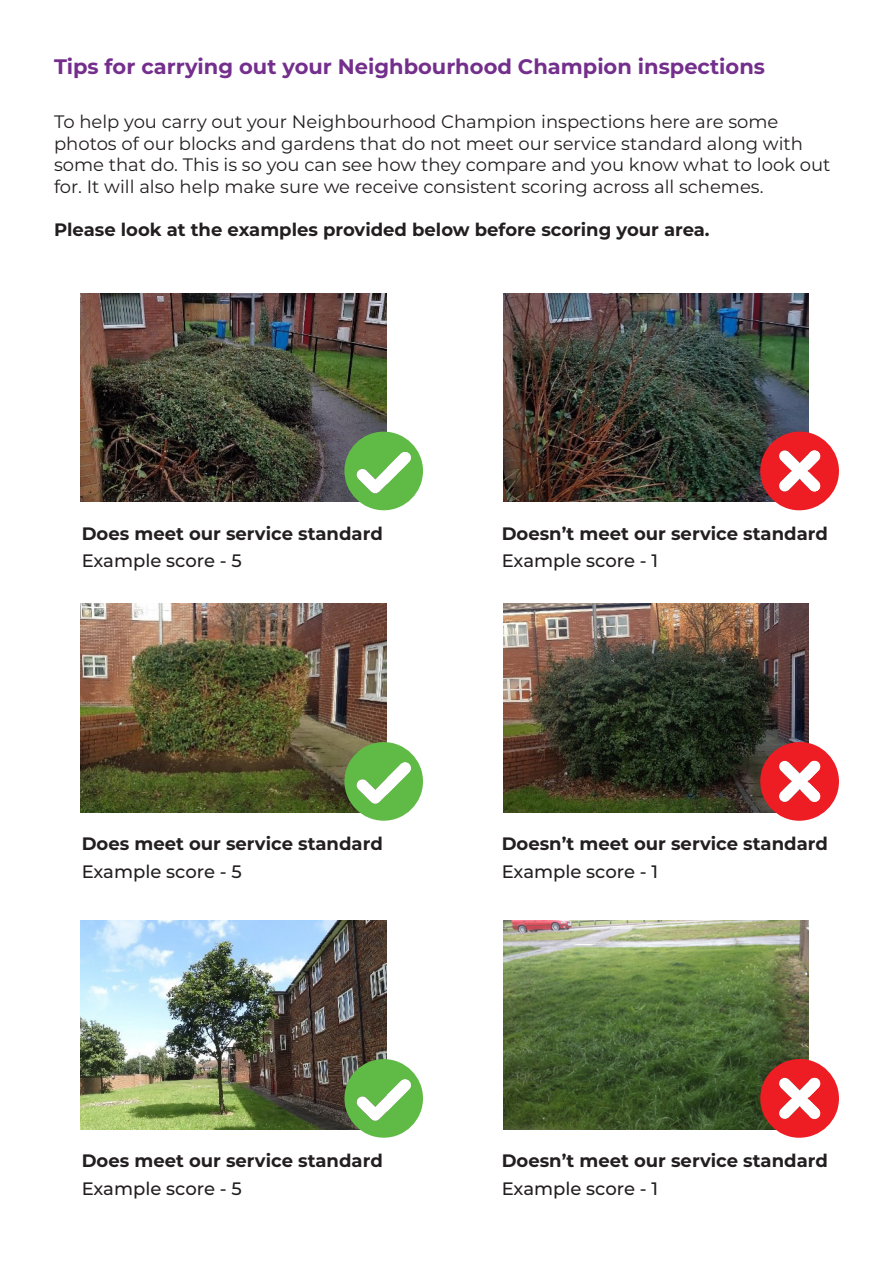
<style>
.page{position:relative;width:893px;height:1263px;background:#fff}
.page>*{position:absolute;margin:0;border:0;box-sizing:border-box;transform-origin:0 0}
.t1{font:700 21px "Montserrat";color:#742f8d}
.t2{font:18px/21.6px "Montserrat";color:#231f20}
.t3{font:700 18px "Montserrat";color:#231f20}
.t4{font:500 18px "Montserrat";color:#231f20}
</style>
<div class="page">
<img style="left:81px;top:293px;width:305px;height:209px">
<img style="left:81px;top:604px;width:305px;height:208px">
<img style="left:81px;top:921px;width:305px;height:208px">
<img style="left:503px;top:293px;width:305px;height:209px">
<img style="left:503px;top:604px;width:305px;height:208px">
<img style="left:503px;top:921px;width:305px;height:208px">
<svg style="left:344px;top:432px;width:79px;height:78px"></svg>
<svg style="left:344px;top:742px;width:79px;height:79px"></svg>
<svg style="left:344px;top:1059px;width:79px;height:79px"></svg>
<svg style="left:760px;top:431px;width:79px;height:80px"></svg>
<svg style="left:760px;top:742px;width:79px;height:79px"></svg>
<svg style="left:760px;top:1059px;width:79px;height:79px"></svg>
<p class="t1" style="left:54px;top:52px;width:712px">Tips for carrying out your Neighbourhood Champion inspections</p>
<p class="t2" style="left:54px;top:110px;width:778px">To help you carry out your Neighbourhood Champion inspections here are some photos of our blocks and gardens that do not meet our service standard along with some that do. This is so you can see how they compare and you know what to look out for. It will also help make sure we receive consistent scoring across all schemes.</p>
<p class="t3" style="left:54px;top:217px;width:657px">Please look at the examples provided below before scoring your area.</p>
<p class="t3" style="left:82px;top:520px;width:303px">Does meet our service standard</p>
<p class="t4" style="left:82px;top:548px;width:162px">Example score - 5</p>
<p class="t3" style="left:82px;top:831px;width:303px">Does meet our service standard</p>
<p class="t4" style="left:82px;top:859px;width:162px">Example score - 5</p>
<p class="t3" style="left:82px;top:1148px;width:303px">Does meet our service standard</p>
<p class="t4" style="left:82px;top:1176px;width:162px">Example score - 5</p>
<p class="t3" style="left:502px;top:520px;width:328px">Doesn’t meet our service standard</p>
<p class="t4" style="left:502px;top:548px;width:158px">Example score - 1</p>
<p class="t3" style="left:502px;top:831px;width:328px">Doesn’t meet our service standard</p>
<p class="t4" style="left:502px;top:859px;width:158px">Example score - 1</p>
<p class="t3" style="left:502px;top:1148px;width:328px">Doesn’t meet our service standard</p>
<p class="t4" style="left:502px;top:1176px;width:158px">Example score - 1</p>
</div>
